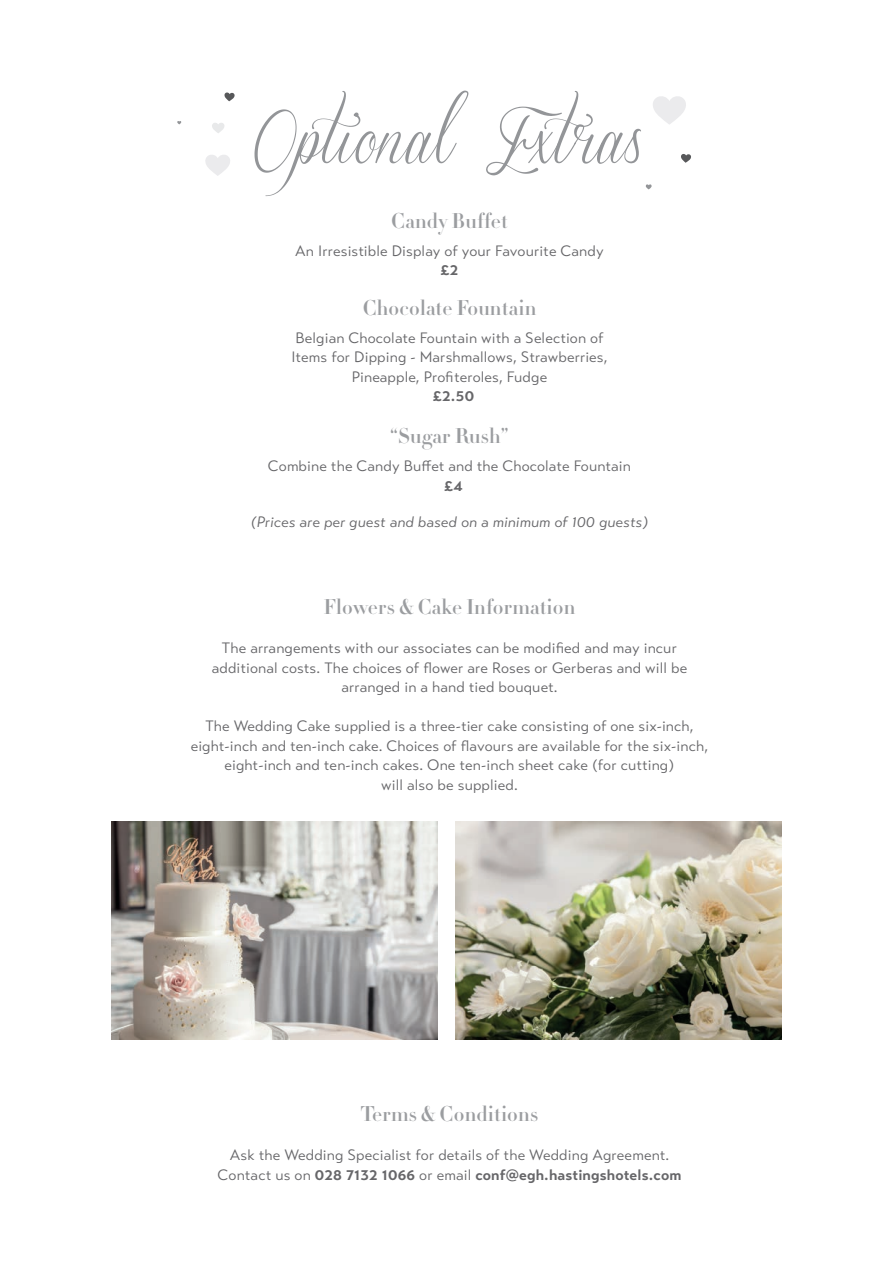
<style>
.page{position:relative;width:893px;height:1263px;background:#fff}
.page>*{position:absolute;margin:0;border:0;box-sizing:border-box;transform-origin:0 0}
.t1{font:60px "Sverige Script Demo";color:#939598}
.t2{font:21px "Didot HTF B24 Bold";letter-spacing:.01em;color:#9b9da0}
.t3{font:15px/19.5px "Transat Text Standard";letter-spacing:.01em;color:#666669;text-align:center}
.t4{font:700 15px "Transat Text";letter-spacing:.01em;color:#666669}
.t5{font:italic 15px "Transat Text Standard";letter-spacing:.01em;color:#666669}
.s1{font-family:"Transat Text Standard";font-weight:400}
</style>
<div class="page">
<svg style="left:212px;top:123px;width:12px;height:10px"></svg>
<svg style="left:224px;top:92px;width:11px;height:9px"></svg>
<svg style="left:645px;top:96px;width:46px;height:94px"></svg>
<svg style="left:205px;top:155px;width:25px;height:21px"></svg>
<img style="left:111px;top:822px;width:326px;height:217px">
<img style="left:455px;top:822px;width:327px;height:217px">
<h1 class="t1" style="left:253px;top:107px;width:395px">Optional Extras</h1>
<h2 class="t2" style="left:391px;top:207px;width:118px">Candy Buffet</h2>
<p class="t3" style="left:295px;top:241px;width:310px">An Irresistible Display of your Favourite Candy</p>
<p class="t4" style="left:440px;top:261px;width:20px">£2</p>
<h2 class="t2" style="left:363px;top:294px;width:175px">Chocolate Fountain</h2>
<p class="t3" style="left:291px;top:328px;width:318px">Belgian Chocolate Fountain with a Selection of<br>Items for Dipping - Marshmallows, Strawberries,<br>Pineapple, Profiteroles, Fudge</p>
<p class="t4" style="left:433px;top:387px;width:43px">£2.50</p>
<h2 class="t2" style="left:390px;top:423px;width:120px">“Sugar Rush”</h2>
<p class="t3" style="left:268px;top:456px;width:365px">Combine the Candy Buffet and the Chocolate Fountain</p>
<p class="t4" style="left:444px;top:476px;width:20px">£4</p>
<p class="t5" style="left:251px;top:513px;width:399px">(Prices are per guest and based on a minimum of 100 guests)</p>
<h2 class="t2" style="left:324px;top:594px;width:253px">Flowers &amp; Cake Information</h2>
<p class="t3" style="left:212px;top:638px;width:477px">The arrangements with our associates can be modified and may incur additional costs. The choices of flower are Roses or Gerberas and will be arranged in a hand tied bouquet.</p>
<p class="t3" style="left:191px;top:716px;width:519px">The Wedding Cake supplied is a three-tier cake consisting of one six-inch, eight-inch and ten-inch cake. Choices of flavours are available for the six-inch, eight-inch and ten-inch cakes. One ten-inch sheet cake (for cutting)<br>will also be supplied.</p>
<h2 class="t2" style="left:361px;top:1101px;width:179px">Terms &amp; Conditions</h2>
<p class="t3" style="left:230px;top:1145px;width:441px">Ask the Wedding Specialist for details of the Wedding Agreement.</p>
<p class="t4" style="left:218px;top:1165px;width:465px"><span class="s1">Contact us on</span> 028 7132 1066 <span class="s1">or email</span> conf@egh.hastingshotels.com</p>
</div>
